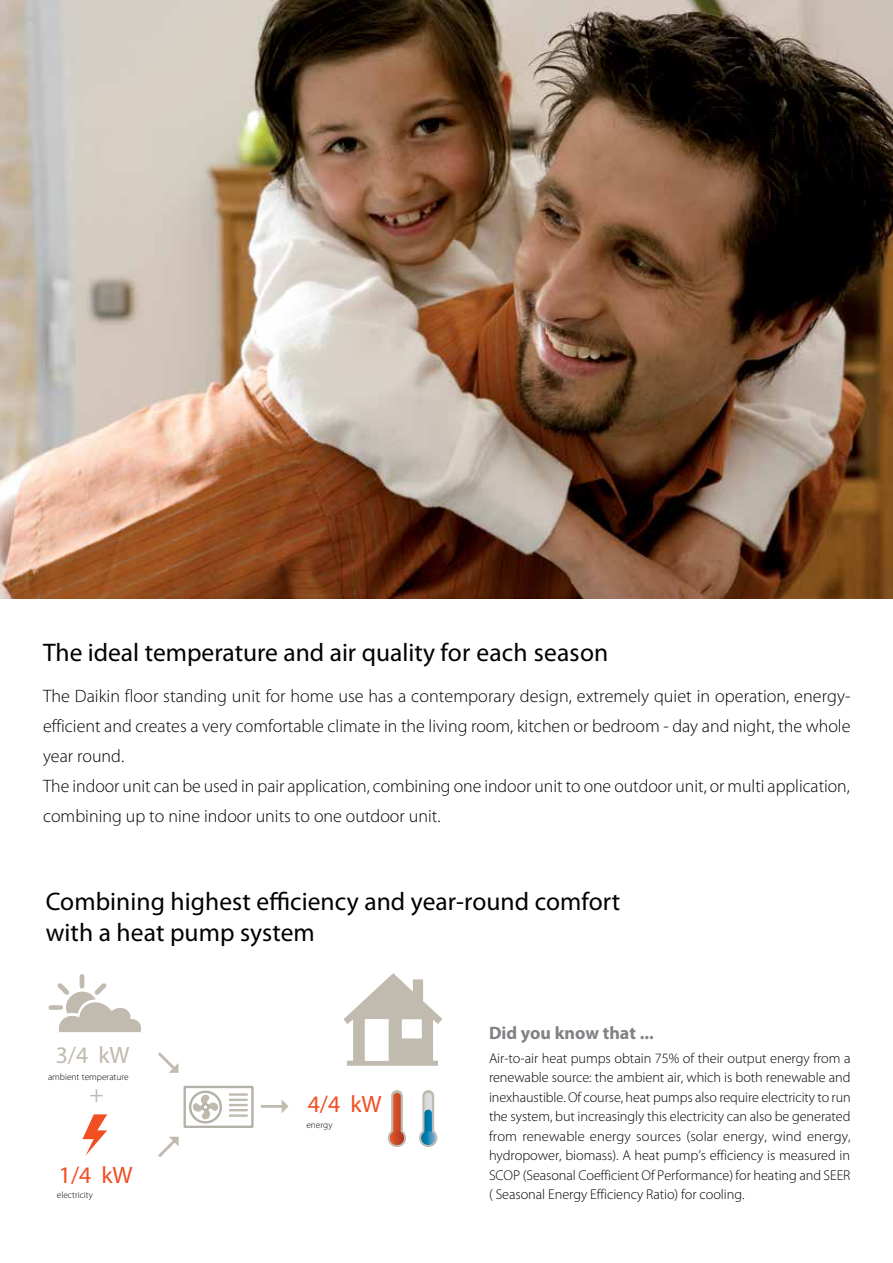
<style>
.page{position:relative;width:893px;height:1263px;background:#fff}
.page>*{position:absolute;margin:0;border:0;box-sizing:border-box;transform-origin:0 0}
.t1{font:25.5px/30.6px "Myriad Pro";letter-spacing:.005em;color:#000}
.t2{font:23.7px "Myriad Pro";color:#f04e23}
.t3{font:23.7px "Myriad Pro";color:#c0baaf}
.t4{font:300 18px/30px "Myriad Pro";color:#000}
.t5{font:700 18px "Myriad Pro";color:#808285}
.t6{font:300 14.25px/19.5px "Myriad Pro";letter-spacing:-.005em;color:#000;text-align:justify}
.t7{font:300 9.3px "Myriad Pro";color:#000}
</style>
<div class="page">
<img style="left:0;top:0;width:893px;height:598px">
<svg style="left:48px;top:974px;width:93px;height:58px"></svg>
<svg style="left:344px;top:973px;width:98px;height:93px"></svg>
<svg style="left:419px;top:1090px;width:18px;height:57px"></svg>
<svg style="left:388px;top:1090px;width:18px;height:57px"></svg>
<svg style="left:183px;top:1085px;width:71px;height:43px"></svg>
<div style="left:201px;top:1103px;width:9px;height:8px;border:2px solid #b4b1a8;border-radius:50%"></div>
<svg style="left:82px;top:1114px;width:25px;height:42px"></svg>
<svg style="left:158px;top:1052px;width:20px;height:21px"></svg>
<svg style="left:158px;top:1137px;width:21px;height:20px"></svg>
<svg style="left:261px;top:1100px;width:28px;height:13px"></svg>
<h1 class="t1" style="left:43px;top:637px;width:567px">The ideal temperature and air quality for each season</h1>
<p class="t4" style="left:43px;top:681px;width:809px">The Daikin floor standing unit for home use has a contemporary design, extremely quiet in operation, energy&shy;efficient and creates a very comfortable climate in the living room, kitchen or bedroom - day and night, the whole year round.<br>The indoor unit can be used in pair application, combining one indoor unit to one outdoor unit, or multi application, combining up to nine indoor units to one outdoor unit.</p>
<h1 class="t1" style="left:46px;top:886px;width:576px">Combining highest efficiency and year-round comfort with a heat pump system</h1>
<h2 class="t3" style="left:56px;top:1041px;width:75px">3/4 kW</h2>
<p class="t7" style="left:48px;top:1071px;width:82px">ambient temperature</p>
<h2 class="t3" style="left:90px;top:1079px;width:16px">+</h2>
<h2 class="t2" style="left:59px;top:1160px;width:75px">1/4 kW</h2>
<p class="t7" style="left:57px;top:1189px;width:37px">electricity</p>
<h2 class="t2" style="left:308px;top:1089px;width:75px">4/4 kW</h2>
<p class="t7" style="left:306px;top:1119px;width:28px">energy</p>
<p class="t5" style="left:489px;top:1021px;width:166px">Did you know that ...</p>
<p class="t6" style="left:489px;top:1048px;width:363px">Air-to-air heat pumps obtain 75% of their output energy from a renewable source: the ambient air, which is both renewable and inexhaustible. Of course, heat pumps also require electricity to run the system, but increasingly this electricity can also be generated from renewable energy sources (solar energy, wind energy, hydropower, biomass). A heat pump’s efficiency is measured in SCOP (Seasonal Coefficient Of Performance) for heating and SEER ( Seasonal Energy Efficiency Ratio) for cooling.</p>
</div>
